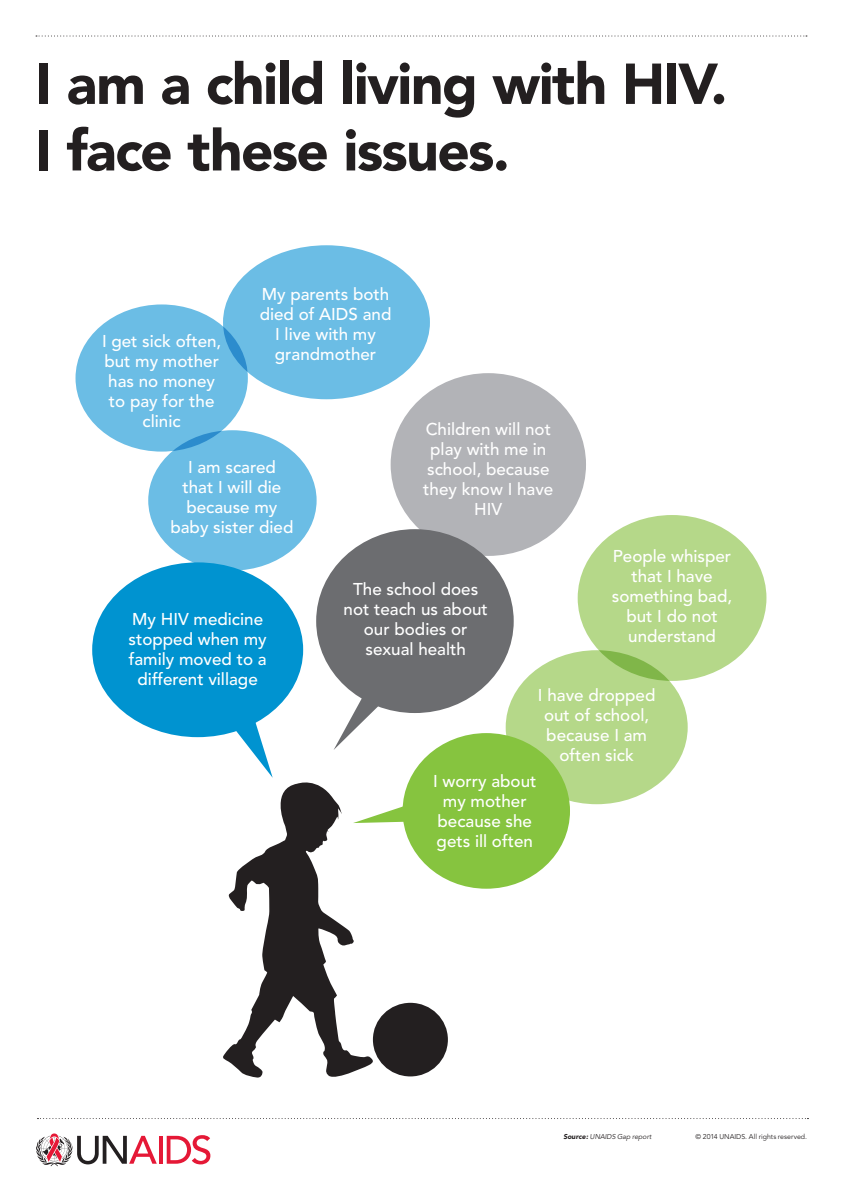
<style>
.page{position:relative;width:842px;height:1191px;background:#fff}
.page>*{position:absolute;margin:0;border:0;box-sizing:border-box;transform-origin:0 0}
.t1{font:900 57px/66.5px "Avenir";letter-spacing:-.025em;color:#231f20}
.t2{font:500 17px/20px "Avenir";color:#fff;text-align:center}
.t3{font:7px "Avenir";color:#231f20}
.t4{font:italic 7px "Avenir";color:#231f20}
.s1{font-weight:900}
</style>
<div class="page">
<hr style="left:159px;top:1135px;width:4px;height:28px;background:#e51836">
<svg style="left:167px;top:1135px;width:43px;height:29px"></svg>
<svg style="left:36px;top:1133px;width:121px;height:33px"></svg>
<svg style="left:37px;top:1118px;width:771px;height:1px"></svg>
<svg style="left:36px;top:36px;width:771px;height:1px"></svg>
<svg style="left:223px;top:714px;width:49px;height:62px"></svg>
<div style="left:578px;top:515px;width:188px;height:166px;background:#b5d889;border-radius:50%"></div>
<div style="left:223px;top:245px;width:207px;height:154px;background:#6bbde5;border-radius:50%"></div>
<div style="left:506px;top:650px;width:182px;height:154px;background:#b5d889;border-radius:50%"></div>
<div style="left:148px;top:430px;width:169px;height:140px;background:#6bbde5;border-radius:50%"></div>
<div style="left:391px;top:373px;width:195px;height:183px;background:#b2b3b7;border-radius:50%"></div>
<div style="left:92px;top:562px;width:211px;height:175px;background:#0093d0;border-radius:50%"></div>
<div style="left:316px;top:529px;width:198px;height:184px;background:#6c6d70;border-radius:50%"></div>
<svg style="left:375px;top:801px;width:29px;height:22px"></svg>
<div style="left:403px;top:733px;width:167px;height:155px;background:#86c43f;border-radius:50%"></div>
<svg style="left:334px;top:689px;width:55px;height:61px"></svg>
<div style="left:76px;top:304px;width:172px;height:147px;background:#6bbde5;border-radius:50%"></div>
<svg style="left:223px;top:776px;width:152px;height:302px"></svg>
<div style="left:373px;top:1002px;width:75px;height:74px;background:#231f20;border-radius:50%"></div>
<h1 class="t1" style="left:35px;top:51px;width:694px">I am a child living with HIV.<br>I face these issues.</h1>
<p class="t2" style="left:102px;top:331px;width:121px">I get sick often, but my mother has no money to pay for the clinic</p>
<p class="t2" style="left:260px;top:285px;width:133px">My parents both died of AIDS and<br>I live with my grandmother</p>
<p class="t2" style="left:170px;top:458px;width:125px">I am scared<br>that I will die because my baby sister died</p>
<p class="t2" style="left:423px;top:420px;width:132px">Children will not play with me in school, because they know I have<br>HIV</p>
<p class="t2" style="left:129px;top:610px;width:140px">My HIV medicine stopped when my family moved to a different village</p>
<p class="t2" style="left:344px;top:579px;width:146px">The school does not teach us about our bodies or sexual health</p>
<p class="t2" style="left:612px;top:546px;width:122px">People whisper that I have something bad, but I do not understand</p>
<p class="t2" style="left:538px;top:686px;width:119px">I have dropped out of school, because I am often sick</p>
<p class="t2" style="left:433px;top:772px;width:105px">I worry about my mother because she gets ill often</p>
<p class="t4" style="left:563px;top:1132px;width:90px"><span class="s1">Source:</span> UNAIDS Gap report</p>
<p class="t3" style="left:696px;top:1132px;width:113px">© 2014 UNAIDS. All rights reserved.</p>
</div>
